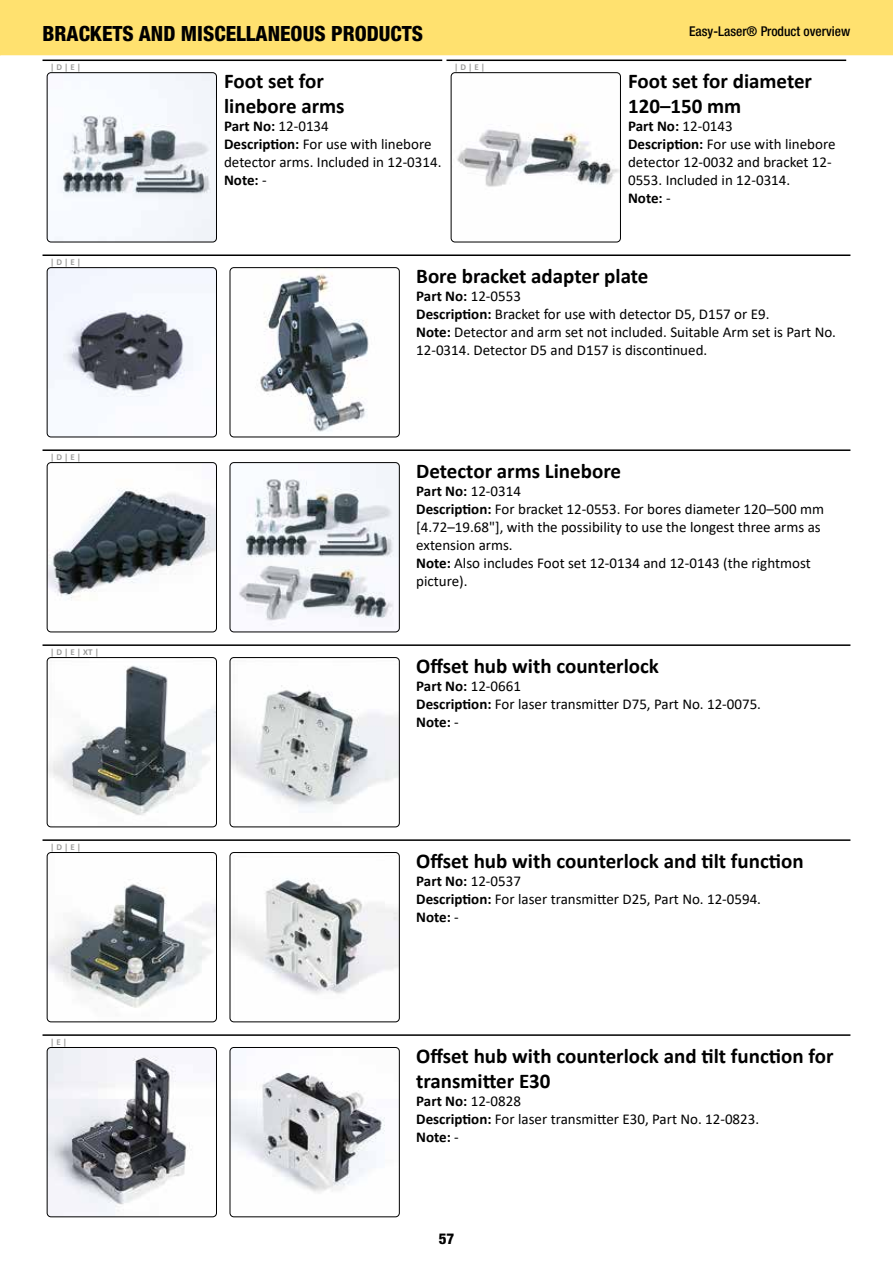
<style>
.page{position:relative;width:893px;height:1263px;background:#fff}
.page>*{position:absolute;margin:0;border:0;box-sizing:border-box;transform-origin:0 0}
.t1{font:700 21px/25.2px "Calibri";color:#000}
.t2{font:800 condensed 21px "Helvetica Neue LTW1 G";color:#000}
.t3{font:15px/18px "Calibri";color:#000}
.t4{font:800 condensed 15px "Helvetica Neue LTW1 G";color:#000}
.t5{font:500 condensed 13.5px "Helvetica Neue LTW1 G";color:#000}
.t6{font:700 9px "Calibri";color:#9d9d9c}
.s1{font-weight:700}
</style>
<div class="page">
<div style="left:1px;top:0;width:892px;height:55px;background:#ffe16f"></div>
<svg style="left:0;top:0;width:1px;height:55px"></svg>
<hr style="left:43px;top:60px;width:399px;height:1px;background:#000">
<img style="left:47px;top:72px;width:170px;height:170px">
<div style="left:47px;top:72px;width:170px;height:170px;border:1px solid #000;border-radius:4px"></div>
<hr style="left:446px;top:60px;width:400px;height:1px;background:#000">
<img style="left:451px;top:72px;width:170px;height:170px">
<div style="left:451px;top:72px;width:170px;height:170px;border:1px solid #000;border-radius:4px"></div>
<img style="left:230px;top:267px;width:170px;height:170px">
<div style="left:230px;top:267px;width:170px;height:170px;border:1px solid #000;border-radius:4px"></div>
<img style="left:47px;top:267px;width:170px;height:170px">
<div style="left:47px;top:267px;width:170px;height:170px;border:1px solid #000;border-radius:4px"></div>
<hr style="left:43px;top:254px;width:807px;height:2px;background:#000">
<img style="left:47px;top:462px;width:170px;height:170px">
<div style="left:47px;top:462px;width:170px;height:170px;border:1px solid #000;border-radius:4px"></div>
<img style="left:230px;top:462px;width:170px;height:170px">
<div style="left:230px;top:462px;width:170px;height:170px;border:1px solid #000;border-radius:4px"></div>
<hr style="left:43px;top:449px;width:807px;height:2px;background:#000">
<img style="left:47px;top:657px;width:170px;height:170px">
<div style="left:47px;top:657px;width:170px;height:170px;border:1px solid #000;border-radius:4px"></div>
<img style="left:230px;top:657px;width:170px;height:170px">
<div style="left:230px;top:657px;width:170px;height:170px;border:1px solid #000;border-radius:4px"></div>
<hr style="left:43px;top:644px;width:807px;height:2px;background:#000">
<img style="left:47px;top:852px;width:170px;height:170px">
<div style="left:47px;top:852px;width:170px;height:170px;border:1px solid #000;border-radius:4px"></div>
<img style="left:230px;top:852px;width:170px;height:170px">
<div style="left:230px;top:852px;width:170px;height:170px;border:1px solid #000;border-radius:4px"></div>
<hr style="left:43px;top:839px;width:807px;height:2px;background:#000">
<img style="left:47px;top:1047px;width:170px;height:170px">
<div style="left:47px;top:1047px;width:170px;height:170px;border:1px solid #000;border-radius:4px"></div>
<img style="left:230px;top:1047px;width:170px;height:170px">
<div style="left:230px;top:1047px;width:170px;height:170px;border:1px solid #000;border-radius:4px"></div>
<hr style="left:43px;top:1034px;width:807px;height:2px;background:#000">
<h1 class="t2" style="left:43px;top:20px;width:382px">BRACKETS AND MISCELLANEOUS PRODUCTS</h1>
<p class="t5" style="left:689px;top:23px;width:163px">Easy-Laser® Product overview</p>
<h1 class="t1" style="left:224px;top:68px;width:122px">Foot set for linebore arms</h1>
<p class="t3" style="left:224px;top:117px;width:219px"><span class="s1">Part No:</span> 12-0134<br><span class="s1">Description:</span> For use with linebore detector arms. Included in 12-0314.<br><span class="s1">Note:</span> -</p>
<p class="t6" style="left:50px;top:60px;width:33px">| D | E |</p>
<p class="t6" style="left:454px;top:60px;width:33px">| D | E |</p>
<h1 class="t1" style="left:628px;top:68px;width:185px">Foot set for diameter<br>120–150 mm</h1>
<p class="t3" style="left:628px;top:117px;width:209px"><span class="s1">Part No:</span> 12-0143<br><span class="s1">Description:</span> For use with linebore detector 12-0032 and bracket 12-<br>0553. Included in 12-0314.<br><span class="s1">Note:</span> -</p>
<p class="t6" style="left:50px;top:255px;width:33px">| D | E |</p>
<p class="t6" style="left:50px;top:450px;width:33px">| D | E |</p>
<p class="t6" style="left:50px;top:645px;width:50px">| D | E | XT |</p>
<p class="t6" style="left:50px;top:840px;width:33px">| D | E |</p>
<p class="t6" style="left:50px;top:1035px;width:19px">| E |</p>
<h1 class="t1" style="left:416px;top:263px;width:234px">Bore bracket adapter plate</h1>
<p class="t3" style="left:416px;top:287px;width:421px"><span class="s1">Part No:</span> 12-0553<br><span class="s1">Description:</span> Bracket for use with detector D5, D157 or E9.<br><span class="s1">Note:</span> Detector and arm set not included. Suitable Arm set is Part No.<br>12-0314. Detector D5 and D157 is discontinued.</p>
<h1 class="t1" style="left:416px;top:458px;width:206px">Detector arms Linebore</h1>
<p class="t3" style="left:416px;top:482px;width:409px"><span class="s1">Part No:</span> 12-0314<br><span class="s1">Description:</span> For bracket 12-0553. For bores diameter 120–500 mm [4.72–19.68"], with the possibility to use the longest three arms as extension arms.<br><span class="s1">Note:</span> Also includes Foot set 12-0134 and 12-0143 (the rightmost picture).</p>
<h1 class="t1" style="left:416px;top:653px;width:244px">Offset hub with counterlock</h1>
<p class="t3" style="left:416px;top:676px;width:346px"><span class="s1">Part No:</span> 12-0661<br><span class="s1">Description:</span> For laser transmitter D75, Part No. 12-0075.<br><span class="s1">Note:</span> -</p>
<h1 class="t1" style="left:416px;top:848px;width:389px">Offset hub with counterlock and tilt function</h1>
<p class="t3" style="left:416px;top:871px;width:346px"><span class="s1">Part No:</span> 12-0537<br><span class="s1">Description:</span> For laser transmitter D25, Part No. 12-0594.<br><span class="s1">Note:</span> -</p>
<h1 class="t1" style="left:416px;top:1043px;width:419px">Offset hub with counterlock and tilt function for transmitter E30</h1>
<p class="t3" style="left:416px;top:1092px;width:344px"><span class="s1">Part No:</span> 12-0828<br><span class="s1">Description:</span> For laser transmitter E30, Part No. 12-0823.<br><span class="s1">Note:</span> -</p>
<p class="t4" style="left:439px;top:1229px;width:17px">57</p>
</div>
